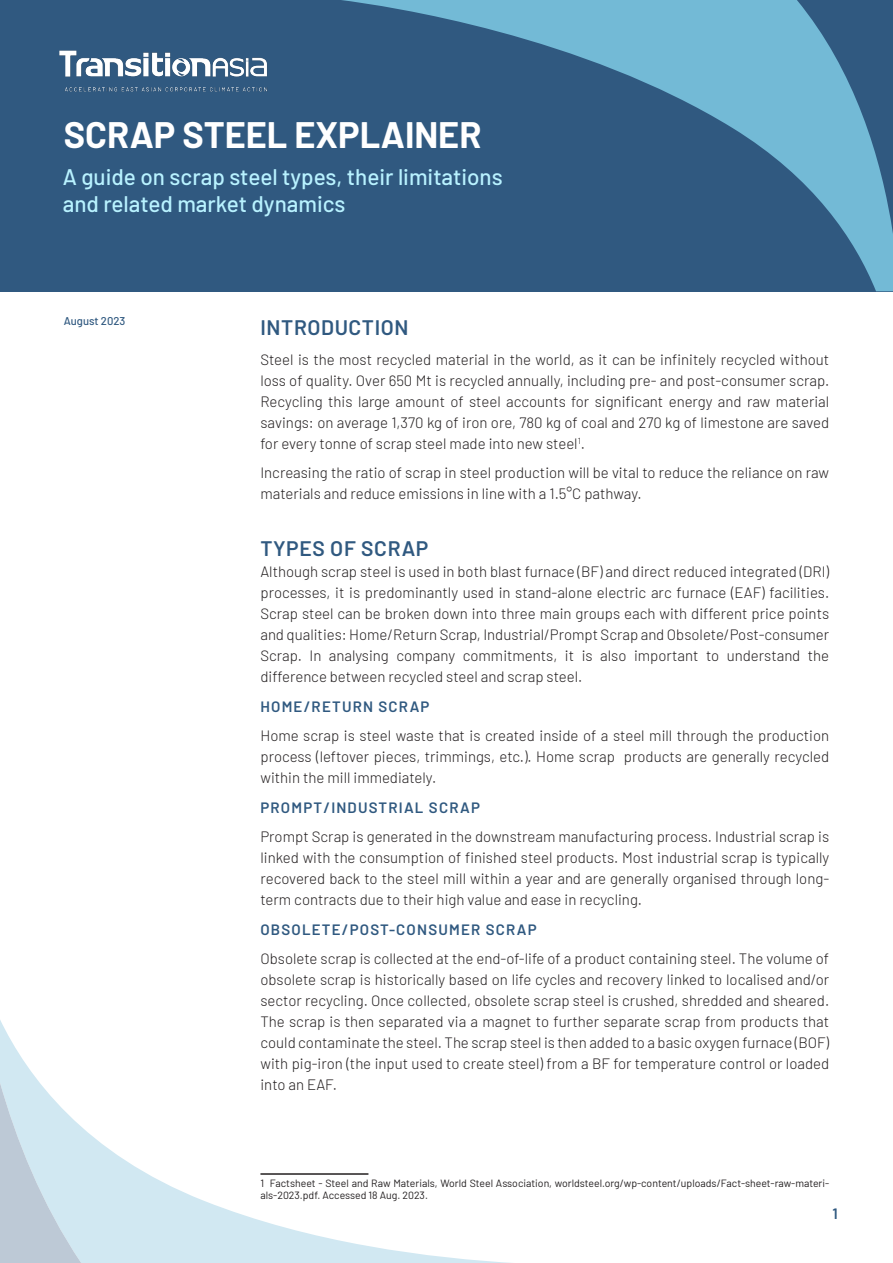
<style>
.page{position:relative;width:893px;height:1263px;background:#fff}
.page>*{position:absolute;margin:0;border:0;box-sizing:border-box;transform-origin:0 0}
.Heading_Style_1{font:700 36px "Barlow";color:#fff}
.Blue_Intro_Text{font:500 22.5px/27px "Barlow";color:#b8f2ff}
.Heading_Style_2{font:600 21px "Barlow";letter-spacing:.03em;color:#305980}
.Body_Text{font:300 15px/21px "Barlow";color:#231f20;text-align:justify}
.Heading_Style_3{font:600 15px "Barlow";letter-spacing:.08em;color:#305980}
.t1{font:500 11.25px "Barlow";color:#305980}
.Footnote{font:10.5px/12.6px "Barlow";color:#231f20}
</style>
<div class="page">
<div style="left:0;top:0;width:893px;height:291px;background:#305980"></div>
<svg style="left:342px;top:0;width:551px;height:291px"></svg>
<img style="left:59px;top:50px;width:208px;height:42px">
<svg style="left:0;top:1020px;width:511px;height:243px"></svg>
<svg style="left:0;top:1081px;width:81px;height:182px;background:#cbdbe6"></svg>
<p class="Heading_Style_1" style="left:64px;top:108px;width:419px">SCRAP STEEL EXPLAINER</p>
<p class="Blue_Intro_Text" style="left:63px;top:162px;width:442px">A guide on scrap steel types, their limitations and related market dynamics</p>
<p class="t1" style="left:64px;top:313px;width:63px">August 2023</p>
<p class="Heading_Style_2" style="left:260px;top:312px;width:150px">INTRODUCTION</p>
<p class="Body_Text" style="left:260px;top:348px;width:570px">Steel is the most recycled material in the world, as it can be infinitely recycled without loss of quality. Over 650 Mt is recycled annually, including pre- and post-consumer scrap.<br>Recycling this large amount of steel accounts for significant energy and raw material savings: on average 1,370 kg of iron ore, 780 kg of coal and 270 kg of limestone are saved for every tonne of scrap steel made into new steel<sup>1</sup>.</p>
<p class="Body_Text" style="left:260px;top:461px;width:570px">Increasing the ratio of scrap in steel production will be vital to reduce the reliance on raw materials and reduce emissions in line with a 1.5°C pathway.</p>
<p class="Heading_Style_2" style="left:260px;top:533px;width:169px">TYPES OF SCRAP</p>
<p class="Body_Text" style="left:260px;top:560px;width:570px">Although scrap steel is used in both blast furnace (BF) and direct reduced integrated (DRI) processes, it is predominantly used in stand-alone electric arc furnace (EAF) facilities.<br>Scrap steel can be broken down into three main groups each with different price points and qualities: Home/Return Scrap, Industrial/Prompt Scrap and Obsolete/Post-consumer Scrap. In analysing company commitments, it is also important to understand the difference between recycled steel and scrap steel.</p>
<p class="Heading_Style_3" style="left:260px;top:695px;width:171px">HOME/RETURN SCRAP</p>
<p class="Body_Text" style="left:260px;top:724px;width:570px">Home scrap is steel waste that is created inside of a steel mill through the production process (leftover pieces, trimmings, etc.). Home scrap products are generally recycled within the mill immediately.</p>
<p class="Heading_Style_3" style="left:260px;top:796px;width:221px">PROMPT/INDUSTRIAL SCRAP</p>
<p class="Body_Text" style="left:260px;top:825px;width:570px">Prompt Scrap is generated in the downstream manufacturing process. Industrial scrap is linked with the consumption of finished steel products. Most industrial scrap is typically recovered back to the steel mill within a year and are generally organised through long&shy;term contracts due to their high value and ease in recycling.</p>
<p class="Heading_Style_3" style="left:260px;top:918px;width:278px">OBSOLETE/POST-CONSUMER SCRAP</p>
<p class="Body_Text" style="left:260px;top:947px;width:570px">Obsolete scrap is collected at the end-of-life of a product containing steel. The volume of obsolete scrap is historically based on life cycles and recovery linked to localised and/or sector recycling. Once collected, obsolete scrap steel is crushed, shredded and sheared.<br>The scrap is then separated via a magnet to further separate scrap from products that could contaminate the steel. The scrap steel is then added to a basic oxygen furnace (BOF) with pig-iron (the input used to create steel) from a BF for temperature control or loaded into an EAF.</p>
<p class="Footnote" style="left:260px;top:1176px;width:570px">1 Factsheet - Steel and Raw Materials, World Steel Association, worldsteel.org/wp-content/uploads/Fact-sheet-raw-materi&shy;als-2023.pdf. Accessed 18 Aug. 2023.</p>
<p class="Heading_Style_3" style="left:833px;top:1202px;width:7px">1</p>
</div>
